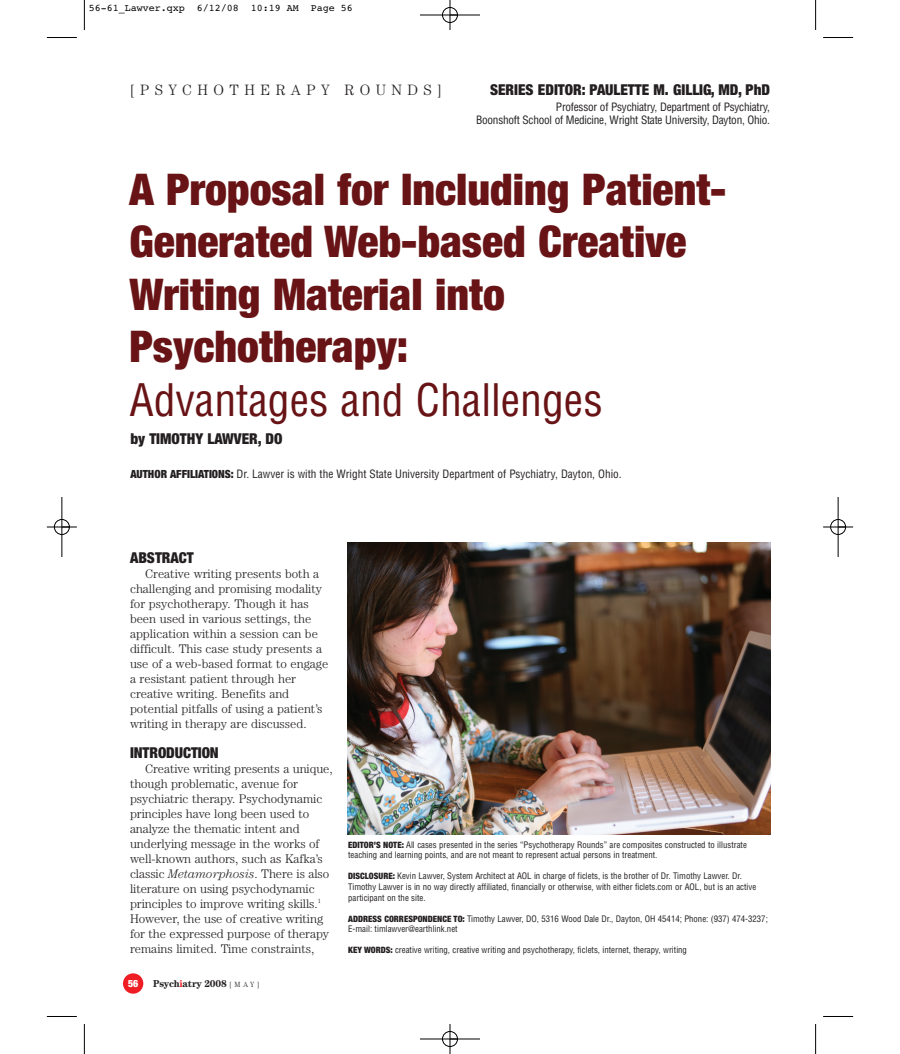
<style>
.page{position:relative;width:900px;height:1054px;background:#fff}
.page>*{position:absolute;margin:0;border:0;box-sizing:border-box;transform-origin:0 0}
.t1{font:900 condensed 43.75px/52.5px "Helvetica Neue LT Std";color:#681315}
.t2{font:condensed 43.75px "Helvetica";color:#681315}
.t3{font:900 condensed 15px "Helvetica Neue LT Std";color:#231f20}
.t4{font:300 15px "Century Std";letter-spacing:.365em;color:#231f20}
.t5{font:300 12.5px/15px "Century Std";letter-spacing:-.005em;color:#231f20}
.t6{font:condensed 11.25px/13.5px "Helvetica";letter-spacing:-.02em;color:#231f20;text-align:right}
.t7{font:condensed 11.25px "Helvetica";color:#231f20}
.t8{font:10px "Courier";color:#000}
.t9{font:700 10px "Century Std";letter-spacing:-.025em;color:#231f20}
.t10{font:900 condensed 10px "Helvetica Neue LT Std";color:#fff}
.t11{font:condensed 8.75px/10.9px "Helvetica";color:#231f20}
.s1{font-family:"Helvetica Neue LT Std";font-weight:900}
.s2{font-style:italic}
.s3{color:#ee1e24}
.s4{font-weight:300;font-size:7.5px}
</style>
<div class="page">
<div style="left:123px;top:973px;width:20px;height:20px;background:#ee1e24;border-radius:50%"></div>
<img style="left:348px;top:542px;width:423px;height:292px">
<hr style="left:84px;top:0;width:1px;height:30px;background:#000">
<hr style="left:47px;top:37px;width:30px;height:1px;background:#000">
<hr style="left:815px;top:0;width:1px;height:30px;background:#000">
<hr style="left:823px;top:37px;width:30px;height:1px;background:#000">
<hr style="left:84px;top:1024px;width:1px;height:30px;background:#000">
<hr style="left:47px;top:1016px;width:30px;height:1px;background:#000">
<hr style="left:815px;top:1024px;width:1px;height:30px;background:#000">
<hr style="left:823px;top:1016px;width:30px;height:1px;background:#000">
<div style="left:442px;top:1031px;width:16px;height:16px;border:1px solid #fff;border-radius:50%"></div>
<hr style="left:420px;top:15px;width:60px;height:1px;background:#000">
<hr style="left:420px;top:1039px;width:60px;height:1px;background:#000">
<hr style="left:62px;top:497px;width:1px;height:60px;background:#000">
<hr style="left:838px;top:497px;width:1px;height:60px;background:#000">
<hr style="left:450px;top:0;width:1px;height:30px;background:#000">
<hr style="left:450px;top:1024px;width:1px;height:30px;background:#000">
<hr style="left:47px;top:527px;width:30px;height:1px;background:#000">
<hr style="left:823px;top:527px;width:30px;height:1px;background:#000">
<div style="left:442px;top:7px;width:16px;height:16px;border:1px solid #000;border-radius:50%"></div>
<div style="left:442px;top:1031px;width:16px;height:15px;border:1px solid #000;border-radius:50%"></div>
<div style="left:54px;top:519px;width:16px;height:16px;border:1px solid #000;border-radius:50%"></div>
<div style="left:830px;top:519px;width:16px;height:16px;border:1px solid #000;border-radius:50%"></div>
<p class="t8" style="left:89px;top:5px;width:266px">56-61_Lawver.qxp 6/12/08 10:19 AM Page 56</p>
<p class="t4" style="left:130px;top:84px;width:313px">[PSYCHOTHERAPY ROUNDS]</p>
<p class="t3" style="left:490px;top:84px;width:282px">SERIES EDITOR: PAULETTE M. GILLIG, MD, PhD</p>
<p class="t6" style="left:476px;top:101px;width:295px">Professor of Psychiatry, Department of Psychiatry,<br>Boonshoft School of Medicine, Wright State University, Dayton, Ohio.</p>
<h1 class="t1" style="left:129px;top:166px;width:598px">A Proposal for Including Patient-<br>Generated Web-based Creative<br>Writing Material into<br>Psychotherapy:</h1>
<h1 class="t2" style="left:129px;top:383px;width:475px">Advantages and Challenges</h1>
<p class="t3" style="left:130px;top:433px;width:154px">by TIMOTHY LAWVER, DO</p>
<p class="t7" style="left:130px;top:469px;width:493px"><span class="s1">AUTHOR AFFILIATIONS:</span> Dr. Lawver is with the Wright State University Department of Psychiatry, Dayton, Ohio.</p>
<p class="t3" style="left:130px;top:551px;width:65px">ABSTRACT</p>
<p class="t5" style="left:130px;top:567px;width:200px;text-indent:15px">Creative writing presents both a challenging and promising modality for psychotherapy. Though it has been used in various settings, the application within a session can be difficult. This case study presents a use of a web-based format to engage a resistant patient through her creative writing. Benefits and potential pitfalls of using a patient’s writing in therapy are discussed.</p>
<p class="t3" style="left:130px;top:746px;width:90px">INTRODUCTION</p>
<p class="t5" style="left:130px;top:762px;width:204px;text-indent:15px">Creative writing presents a unique, though problematic, avenue for psychiatric therapy. Psychodynamic principles have long been used to analyze the thematic intent and underlying message in the works of well-known authors, such as Kafka’s classic <span class="s2">Metamorphosis</span>. There is also literature on using psychodynamic principles to improve writing skills.<sup>1<br></sup>However, the use of creative writing for the expressed purpose of therapy remains limited. Time constraints,</p>
<p class="t10" style="left:128px;top:979px;width:12px">56</p>
<p class="t9" style="left:153px;top:980px;width:108px">Psych<span class="s3">i</span>atry 2008 <span class="s4">[ M A Y ]</span></p>
<p class="t11" style="left:348px;top:839px;width:400px"><span class="s1">EDITOR’S NOTE:</span> All cases presented in the series “Psychotherapy Rounds” are composites constructed to illustrate teaching and learning points, and are not meant to represent actual persons in treatment.</p>
<p class="t11" style="left:348px;top:871px;width:410px"><span class="s1">DISCLOSURE:</span> Kevin Lawver, System Architect at AOL in charge of ficlets, is the brother of Dr. Timothy Lawver. Dr.<br>Timothy Lawver is in no way directly affiliated, financially or otherwise, with either ficlets.com or AOL, but is an active participant on the site.</p>
<p class="t11" style="left:348px;top:914px;width:421px"><span class="s1">ADDRESS CORRESPONDENCE TO:</span> Timothy Lawver, DO, 5316 Wood Dale Dr., Dayton, OH 45414; Phone: (937) 474-3237;<br>E-mail: timlawver@earthlink.net</p>
<p class="t11" style="left:348px;top:945px;width:340px"><span class="s1">KEY WORDS:</span> creative writing, creative writing and psychotherapy, ficlets, internet, therapy, writing</p>
</div>
